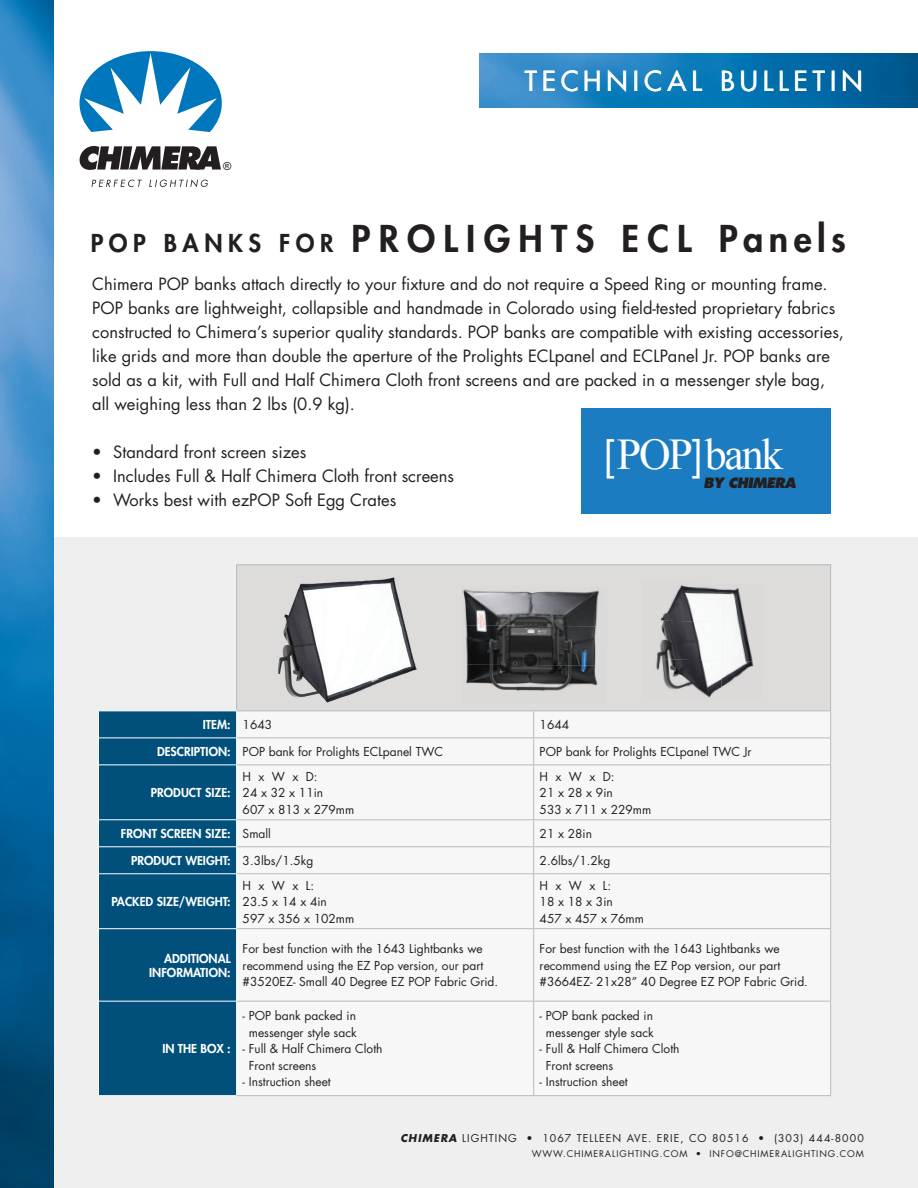
<style>
.page{position:relative;width:918px;height:1188px;background:#fff}
.page>*{position:absolute;margin:0;border:0;box-sizing:border-box;transform-origin:0 0}
.t1{font:condensed 49.65px "Myriad Pro";color:#fff}
.t2{font:43.8px "Times New Roman";letter-spacing:-.05em;color:#fff}
.t3{font:800 36px "Futura Std";letter-spacing:.23em;color:#231f20}
.t4{font:500 27px "Futura Std";letter-spacing:.185em;color:#fff}
.t5{font:16.5px/24px "Futura Std";color:#231f20}
.t6{font:italic 800 13.95px "Futura Std";letter-spacing:-.05em;color:#231f20}
.t7{font:12px/16.5px "Futura Std";color:#231f20}
.t8{font:800 12px/14.4px "Futura Std";color:#fff;text-align:right}
.t9{font:11.1px "Arial";color:#231f20}
.t10{font:10.5px "Futura Std";letter-spacing:.1em;color:#231f20}
.t11{font:9px "Futura Std";letter-spacing:.1em;color:#231f20}
.s1{font-size:24px}
.s2{font-weight:400;color:#231f20}
.s3{font-weight:800;color:#fff}
.s4{font-weight:700;font-style:italic}
</style>
<div class="page">
<div style="left:0;top:538px;width:918px;height:650px;background:#eeefee"></div>
<img style="left:0;top:0;width:54px;height:1188px">
<svg style="left:80px;top:51px;width:142px;height:81px"></svg>
<svg style="left:92px;top:180px;width:50px;height:7px"></svg>
<svg style="left:149px;top:179px;width:59px;height:8px"></svg>
<svg style="left:80px;top:146px;width:141px;height:24px"></svg>
<img style="left:480px;top:54px;width:438px;height:54px">
<div style="left:237px;top:565px;width:594px;height:146px;background:#dddcdb"></div>
<div style="left:99px;top:712px;width:137px;height:383px;background:#00507b"></div>
<svg style="left:237px;top:737px;width:593px;height:264px"></svg>
<hr style="left:237px;top:738px;width:297px;height:1px;background:#bababa">
<hr style="left:534px;top:738px;width:297px;height:1px;background:#bababa">
<svg style="left:533px;top:712px;width:1px;height:53px"></svg>
<svg style="left:830px;top:712px;width:1px;height:53px"></svg>
<hr style="left:237px;top:765px;width:297px;height:1px;background:#bababa">
<hr style="left:534px;top:765px;width:297px;height:1px;background:#bababa">
<hr style="left:533px;top:765px;width:1px;height:54px;background:#bababa">
<hr style="left:830px;top:765px;width:1px;height:54px;background:#bababa">
<hr style="left:237px;top:819px;width:297px;height:1px;background:#bababa">
<hr style="left:534px;top:819px;width:297px;height:1px;background:#bababa">
<hr style="left:237px;top:846px;width:297px;height:1px;background:#bababa">
<hr style="left:534px;top:846px;width:297px;height:1px;background:#bababa">
<svg style="left:533px;top:820px;width:1px;height:53px"></svg>
<svg style="left:830px;top:820px;width:1px;height:53px"></svg>
<hr style="left:237px;top:873px;width:297px;height:1px;background:#bababa">
<hr style="left:534px;top:873px;width:297px;height:1px;background:#bababa">
<hr style="left:533px;top:874px;width:1px;height:54px;background:#bababa">
<hr style="left:830px;top:874px;width:1px;height:54px;background:#bababa">
<hr style="left:237px;top:928px;width:297px;height:1px;background:#bababa">
<hr style="left:534px;top:928px;width:297px;height:1px;background:#bababa">
<hr style="left:533px;top:929px;width:1px;height:72px;background:#bababa">
<hr style="left:830px;top:929px;width:1px;height:72px;background:#bababa">
<hr style="left:237px;top:1001px;width:297px;height:1px;background:#bababa">
<hr style="left:534px;top:1001px;width:297px;height:1px;background:#bababa">
<hr style="left:533px;top:1002px;width:1px;height:93px;background:#bababa">
<hr style="left:830px;top:1002px;width:1px;height:93px;background:#bababa">
<hr style="left:236px;top:564px;width:298px;height:1px;background:#bababa">
<hr style="left:236px;top:565px;width:1px;height:146px;background:#bababa">
<hr style="left:534px;top:564px;width:297px;height:1px;background:#bababa">
<hr style="left:237px;top:711px;width:297px;height:1px;background:#bababa">
<hr style="left:534px;top:711px;width:297px;height:1px;background:#bababa">
<hr style="left:830px;top:565px;width:1px;height:146px;background:#bababa">
<hr style="left:98px;top:711px;width:139px;height:1px;background:#fff">
<svg style="left:98px;top:711px;width:1px;height:53px"></svg>
<hr style="left:98px;top:765px;width:1px;height:55px;background:#fff">
<hr style="left:236px;top:765px;width:1px;height:55px;background:#fff">
<svg style="left:98px;top:820px;width:1px;height:53px"></svg>
<hr style="left:98px;top:874px;width:1px;height:55px;background:#fff">
<hr style="left:236px;top:874px;width:1px;height:55px;background:#fff">
<hr style="left:98px;top:929px;width:1px;height:72px;background:#fff">
<hr style="left:236px;top:929px;width:1px;height:72px;background:#fff">
<hr style="left:98px;top:1001px;width:1px;height:94px;background:#fff">
<hr style="left:236px;top:1001px;width:1px;height:94px;background:#fff">
<hr style="left:99px;top:738px;width:137px;height:1px;background:#fff">
<hr style="left:99px;top:765px;width:137px;height:1px;background:#fff">
<hr style="left:99px;top:819px;width:137px;height:1px;background:#fff">
<hr style="left:99px;top:846px;width:137px;height:1px;background:#fff">
<hr style="left:99px;top:873px;width:137px;height:1px;background:#fff">
<hr style="left:99px;top:928px;width:137px;height:1px;background:#fff">
<hr style="left:99px;top:1001px;width:137px;height:1px;background:#fff">
<hr style="left:98px;top:1095px;width:139px;height:1px;background:#fff">
<hr style="left:237px;top:1095px;width:297px;height:1px;background:#bababa">
<hr style="left:534px;top:1095px;width:297px;height:1px;background:#bababa">
<img style="left:277px;top:577px;width:140px;height:126px">
<img style="left:660px;top:585px;width:62px;height:35px">
<img style="left:722px;top:588px;width:31px;height:73px">
<img style="left:657px;top:620px;width:66px;height:41px">
<img style="left:656px;top:659px;width:66px;height:39px">
<img style="left:721px;top:661px;width:33px;height:37px">
<img style="left:462px;top:589px;width:137px;height:36px">
<img style="left:465px;top:625px;width:132px;height:39px">
<img style="left:466px;top:664px;width:132px;height:28px">
<div style="left:581px;top:408px;width:250px;height:105px;background:#1b7cc1"></div>
<p class="t9" style="left:223px;top:160px;width:10px">®</p>
<h3 class="t4" style="left:525px;top:64px;width:339px">TECHNICAL BULLETIN</h3>
<h3 class="t3" style="left:91px;top:216px;width:757px"><span class="s1">POP BANKS FOR</span> PROLIGHTS ECL Panels</h3>
<p class="t5" style="left:92px;top:272px;width:753px">Chimera POP banks attach directly to your fixture and do not require a Speed Ring or mounting frame.<br>POP banks are lightweight, collapsible and handmade in Colorado using field-tested proprietary fabrics constructed to Chimera’s superior quality standards. POP banks are compatible with existing accessories, like grids and more than double the aperture of the Prolights ECLpanel and ECLPanel Jr. POP banks are sold as a kit, with Full and Half Chimera Cloth front screens and are packed in a messenger style bag, all weighing less than 2 lbs (0.9 kg).</p>
<h3 class="t5" style="left:92px;top:440px;width:216px">• Standard front screen sizes</h3>
<h3 class="t5" style="left:92px;top:464px;width:363px">• Includes Full &amp; Half Chimera Cloth front screens</h3>
<h3 class="t5" style="left:92px;top:488px;width:306px">• Works best with ezPOP Soft Egg Crates</h3>
<h2 class="t2" style="left:617px;top:425px;width:168px">POP bank</h2>
<p class="t6" style="left:704px;top:474px;width:94px">BY CHIMERA</p>
<h1 class="t1" style="left:603px;top:427px;width:14px">[</h1>
<h1 class="t1" style="left:691px;top:427px;width:14px">]</h1>
<p class="t8" style="left:203px;top:718px;width:71px">ITEM: <span class="s2">1643</span></p>
<p class="t7" style="left:540px;top:717px;width:31px">1644</p>
<p class="t7" style="left:157px;top:744px;width:288px"><span class="s3">DESCRIPTION:</span> POP bank for Prolights ECLpanel TWC</p>
<p class="t7" style="left:540px;top:744px;width:213px">POP bank for Prolights ECLpanel TWC Jr</p>
<p class="t8" style="left:151px;top:786px;width:81px">PRODUCT SIZE:</p>
<p class="t7" style="left:243px;top:768px;width:113px">H x W x D:<br>24 x 32 x 11in<br>607 x 813 x 279mm</p>
<p class="t7" style="left:540px;top:768px;width:113px">H x W x D:<br>21 x 28 x 9in<br>533 x 711 x 229mm</p>
<p class="t8" style="left:121px;top:827px;width:152px">FRONT SCREEN SIZE: <span class="s2">Small</span></p>
<p class="t7" style="left:540px;top:826px;width:54px">21 x 28in</p>
<p class="t8" style="left:131px;top:854px;width:184px">PRODUCT WEIGHT: <span class="s2">3.3lbs/1.5kg</span></p>
<p class="t7" style="left:540px;top:853px;width:72px">2.6lbs/1.2kg</p>
<p class="t8" style="left:112px;top:895px;width:121px">PACKED SIZE/WEIGHT:</p>
<p class="t7" style="left:243px;top:877px;width:113px">H x W x L:<br>23.5 x 14 x 4in<br>597 x 356 x 102mm</p>
<p class="t7" style="left:540px;top:877px;width:106px">H x W x L:<br>18 x 18 x 3in<br>457 x 457 x 76mm</p>
<p class="t8" style="left:149px;top:951px;width:83px">ADDITIONAL<br>INFORMATION:</p>
<p class="t7" style="left:243px;top:941px;width:257px">For best function with the 1643 Lightbanks we recommend using the EZ Pop version, our part #3520EZ- Small 40 Degree EZ POP Fabric Grid.</p>
<p class="t7" style="left:540px;top:941px;width:270px">For best function with the 1643 Lightbanks we recommend using the EZ Pop version, our part #3664EZ- 21x28” 40 Degree EZ POP Fabric Grid.</p>
<p class="t8" style="left:162px;top:1042px;width:70px">IN THE BOX :</p>
<p class="t7" style="left:243px;top:1008px;width:116px;text-align:center">- POP bank packed in messenger style sack</p>
<p class="t7" style="left:249px;top:1041px;width:135px;text-indent:-6px">- Full &amp; Half Chimera Cloth<br>Front screens</p>
<p class="t7" style="left:243px;top:1074px;width:90px">- Instruction sheet</p>
<p class="t7" style="left:540px;top:1008px;width:116px;text-align:center">- POP bank packed in messenger style sack</p>
<p class="t7" style="left:546px;top:1041px;width:135px;text-indent:-6px">- Full &amp; Half Chimera Cloth<br>Front screens</p>
<p class="t7" style="left:540px;top:1074px;width:90px">- Instruction sheet</p>
<p class="t10" style="left:400px;top:1132px;width:465px"><span class="s4">CHIMERA</span> LIGHTING • 1067 TELLEEN AVE. ERIE, CO 80516 • (303) 444-8000</p>
<p class="t11" style="left:532px;top:1148px;width:333px">WWW.CHIMERALIGHTING.COM • INFO@CHIMERALIGHTING.COM</p>
</div>
